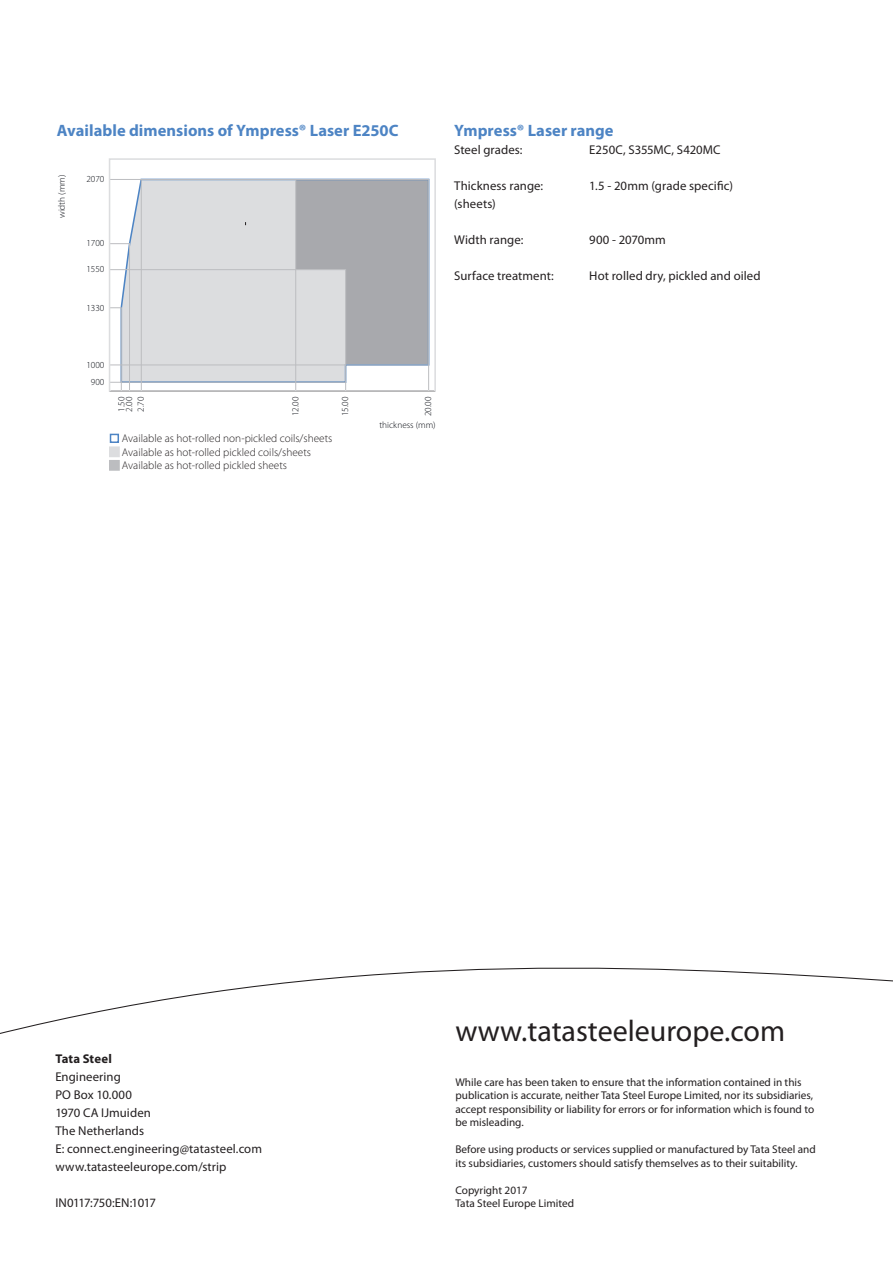
<style>
.page{position:relative;width:893px;height:1263px;background:#fff}
.page>*{position:absolute;margin:0;border:0;box-sizing:border-box;transform-origin:0 0}
.t1{font:30px "Myriad Pro";color:#231f20}
.Kopje_11pt{font:700 16.5px "Myriad Pro";color:#4d84c4}
.Body_copy{font:700 16.5px "Myriad Pro";color:#4d84c4}
.Body_copy-2{font:12.75px "Myriad Pro";letter-spacing:.01em;color:#231f20}
.Body_copy-3{font:12.75px "Myriad Pro";letter-spacing:-.035em;color:#231f20}
.Body_copy-4{font:700 12.75px "Myriad Pro";letter-spacing:.01em;color:#231f20}
.t2{font:11.25px/13.5px "Myriad Pro";color:#231f20}
.Tata_Table_Body{font:300 11.25px "Myriad Pro";color:#231f20}
.t3{font:300 9.3px/17.4px "Myriad Pro";color:#0a0d14;text-align:center}
.s1{color:#dcdddf}
.s2{color:#bcbdc0}
</style>
<div class="page">
<svg style="left:0;top:967px;width:893px;height:67px"></svg>
<svg style="left:112px;top:179px;width:317px;height:210px;background:#cdcfd2"></svg>
<div style="left:109px;top:158px;width:327px;height:234px;border:2px solid #dcdddf"></div>
<div style="left:110px;top:434px;width:9px;height:9px;border:2px solid #4d84c4"></div>
<div style="left:109px;top:446px;width:11px;height:11px;border:3px solid #dcdddf"></div>
<div style="left:109px;top:460px;width:11px;height:11px;border:3px solid #bcbdc0"></div>
<p class="Kopje_11pt" style="left:57px;top:121px;width:343px">Available dimensions of Ympress® Laser E250C</p>
<p class="t3" style="left:53px;top:218px;width:45px;rotate:-90deg">width (mm)</p>
<p class="t3" style="left:86px;top:171px;width:20px">2070</p>
<p class="t3" style="left:86px;top:235px;width:20px">1700</p>
<p class="t3" style="left:86px;top:261px;width:20px">1550</p>
<p class="t3" style="left:86px;top:299px;width:20px">1330</p>
<p class="Body_copy" style="left:454px;top:121px;width:161px">Ympress® Laser range</p>
<p class="Body_copy-2" style="left:454px;top:143px;width:70px">Steel grades:</p>
<p class="Body_copy-2" style="left:589px;top:143px;width:133px">E250C, S355MC, S420MC</p>
<p class="Body_copy-2" style="left:454px;top:179px;width:91px">Thickness range:</p>
<p class="Body_copy-2" style="left:589px;top:179px;width:145px">1.5 - 20mm (grade specific)</p>
<p class="Body_copy-2" style="left:454px;top:197px;width:43px">(sheets)</p>
<p class="Body_copy-2" style="left:454px;top:233px;width:71px">Width range:</p>
<p class="Body_copy-2" style="left:589px;top:233px;width:78px">900 - 2070mm</p>
<p class="Body_copy-2" style="left:454px;top:269px;width:101px">Surface treatment:</p>
<p class="Body_copy-2" style="left:589px;top:269px;width:173px">Hot rolled dry, pickled and oiled</p>
<p class="t3" style="left:86px;top:356px;width:20px">1000<br>900</p>
<p class="t3" style="left:118px;top:412px;width:17px;line-height:7.6px;text-align:left;rotate:-90deg">1.50<br>2.00</p>
<p class="t3" style="left:132px;top:412px;width:17px;rotate:-90deg">2.70</p>
<p class="t3" style="left:287px;top:416px;width:21px;rotate:-90deg">12.00</p>
<p class="t3" style="left:337px;top:416px;width:21px;rotate:-90deg">15.00</p>
<p class="t3" style="left:419px;top:416px;width:21px;rotate:-90deg">20.00</p>
<p class="t3" style="left:379px;top:416px;width:58px">thickness (mm)</p>
<p class="Tata_Table_Body" style="left:122px;top:432px;width:212px">Available as hot-rolled non-pickled coils/sheets</p>
<p class="Tata_Table_Body" style="left:110px;top:445px;width:202px"><span class="s1">■</span> Available as hot-rolled pickled coils/sheets</p>
<p class="Tata_Table_Body" style="left:110px;top:459px;width:178px"><span class="s2">■</span> Available as hot-rolled pickled sheets</p>
<p class="Body_copy-4" style="left:55px;top:1052px;width:58px">Tata Steel</p>
<p class="Body_copy-2" style="left:55px;top:1070px;width:67px">Engineering</p>
<p class="Body_copy-2" style="left:55px;top:1088px;width:78px">PO Box 10.000</p>
<p class="Body_copy-2" style="left:55px;top:1106px;width:97px">1970 CA IJmuiden</p>
<p class="Body_copy-2" style="left:55px;top:1124px;width:90px">The Netherlands</p>
<p class="Body_copy-2" style="left:55px;top:1142px;width:208px">E: connect.engineering@tatasteel.com</p>
<p class="Body_copy-2" style="left:55px;top:1160px;width:173px">www.tatasteeleurope.com/strip</p>
<p class="Body_copy-3" style="left:55px;top:1196px;width:102px">IN0117:750:EN:1017</p>
<p class="t1" style="left:455px;top:1014px;width:331px">www.tatasteeleurope.com</p>
<p class="t2" style="left:455px;top:1075px;width:360px">While care has been taken to ensure that the information contained in this publication is accurate, neither Tata Steel Europe Limited, nor its subsidiaries, accept responsibility or liability for errors or for information which is found to be misleading.</p>
<p class="t2" style="left:455px;top:1143px;width:362px">Before using products or services supplied or manufactured by Tata Steel and its subsidiaries, customers should satisfy themselves as to their suitability.</p>
<p class="t2" style="left:455px;top:1183px;width:74px">Copyright 2017</p>
<p class="t2" style="left:455px;top:1197px;width:120px">Tata Steel Europe Limited</p>
</div>
